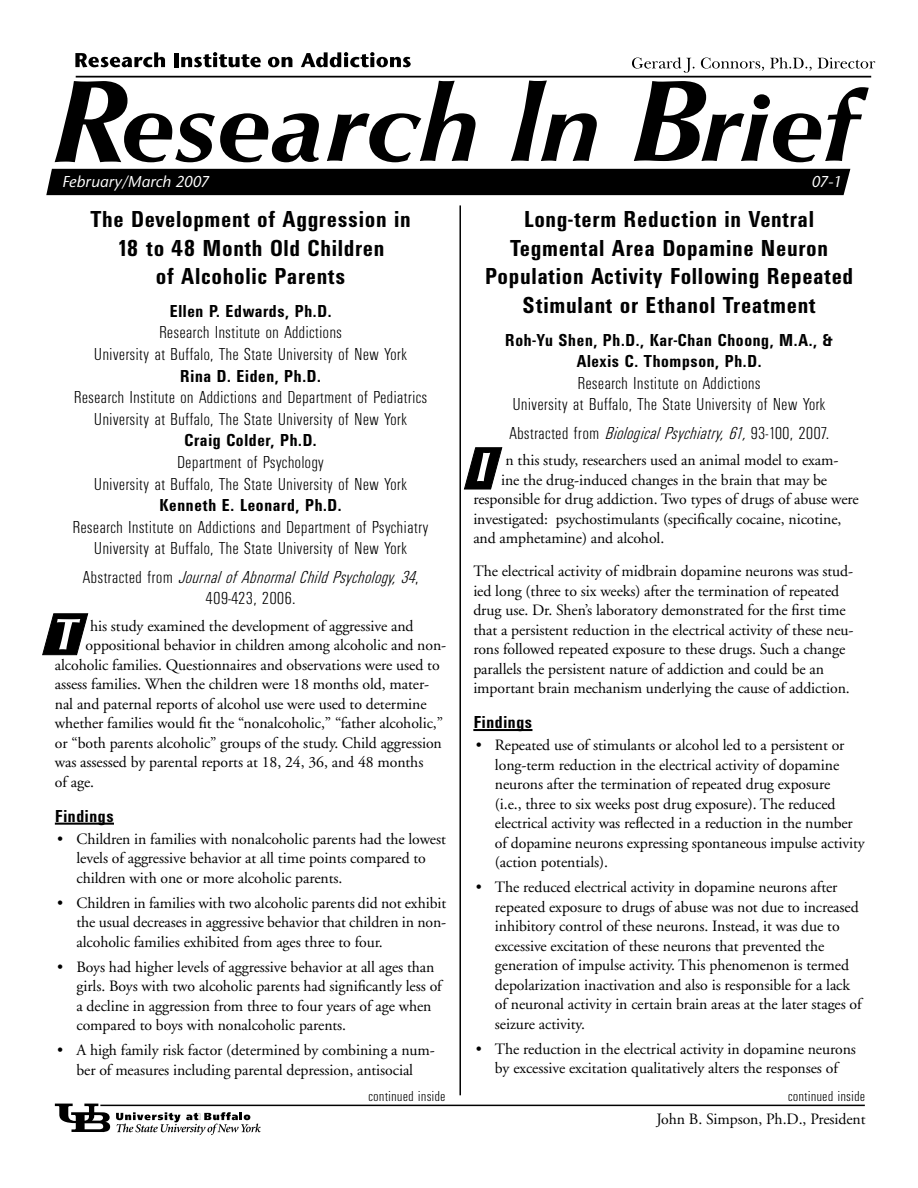
<style>
.page{position:relative;width:918px;height:1188px;background:#fff}
.page>*{position:absolute;margin:0;border:0;box-sizing:border-box;transform-origin:0 0}
.t1{font:24px/28.8px "Univers Bold Cond DTC";color:#000;text-align:center}
.author{font:18px/21.6px "Univers Light Cond DTC";color:#000;text-align:center}
.author-2{font:18px/21.6px "Univers Bold Cond DTC";color:#000;text-align:center}
.author-3{font:18px/21.6px "Univers Light Cond Obl DTC";color:#000;text-align:center}
.Subhead_1{font:18px "Univers Bold Cond DTC";color:#000}
.t2{font:16.5px "Stone Sans Medium Italic DTC";color:#fff}
.Bull{font:15.75px/19.5px "Adobe Garamond";letter-spacing:-.005em;color:#000}
.first_para{font:15.75px/19.5px "Adobe Garamond";letter-spacing:-.005em;color:#000}
.Para{font:15.75px "Adobe Garamond";letter-spacing:-.005em;color:#000}
.t3{font:15px "Univers Light Cond DTC";color:#000}
.s1{font-family:"Univers Light Cond Obl DTC"}
.s2{font-family:"Univers Light Cond DTC"}
</style>
<div class="page">
<svg style="left:42px;top:613px;width:46px;height:42px"></svg>
<svg style="left:55px;top:81px;width:264px;height:81px"></svg>
<svg style="left:327px;top:81px;width:149px;height:81px"></svg>
<svg style="left:511px;top:81px;width:86px;height:80px"></svg>
<svg style="left:75px;top:52px;width:90px;height:15px"></svg>
<hr style="left:174px;top:53px;width:4px;height:14px;background:#000">
<svg style="left:181px;top:52px;width:80px;height:15px"></svg>
<svg style="left:268px;top:57px;width:24px;height:10px"></svg>
<svg style="left:301px;top:52px;width:110px;height:15px"></svg>
<svg style="left:632px;top:57px;width:63px;height:16px"></svg>
<svg style="left:701px;top:57px;width:63px;height:14px"></svg>
<svg style="left:770px;top:57px;width:42px;height:14px"></svg>
<svg style="left:818px;top:58px;width:57px;height:11px"></svg>
<svg style="left:46px;top:168px;width:805px;height:28px;background:#111"></svg>
<svg style="left:634px;top:81px;width:235px;height:81px"></svg>
<hr style="left:76px;top:76px;width:795px;height:2px;background:#000">
<hr style="left:100px;top:1105px;width:765px;height:1px;background:#000">
<hr style="left:459px;top:205px;width:2px;height:890px;background:#000">
<svg style="left:464px;top:447px;width:38px;height:42px"></svg>
<svg style="left:55px;top:1104px;width:55px;height:28px"></svg>
<hr style="left:55px;top:823px;width:59px;height:2px;background:#000">
<hr style="left:473px;top:729px;width:59px;height:2px;background:#000">
<svg style="left:116px;top:1112px;width:145px;height:23px"></svg>
<p class="t2" style="left:62px;top:172px;width:149px">February/March 2007</p>
<p class="t2" style="left:812px;top:172px;width:32px">07-1</p>
<p class="t1" style="left:485px;top:204px;width:370px">Long-term Reduction in Ventral Tegmental Area Dopamine Neuron Population Activity Following Repeated Stimulant or Ethanol Treatment</p>
<p class="author-2" style="left:505px;top:329px;width:330px">Roh-Yu Shen, Ph.D., Kar-Chan Choong, M.A., &amp;<br>Alexis C. Thompson, Ph.D.</p>
<p class="author" style="left:578px;top:372px;width:185px">Research Institute on Addictions</p>
<p class="author" style="left:512px;top:394px;width:315px">University at Buffalo, The State University of New York</p>
<p class="author" style="left:509px;top:422px;width:322px">Abstracted from <span class="s1">Biological Psychiatry, 61,</span> 93-100, 2007.</p>
<p class="first_para" style="left:506px;top:451px;width:335px">n this study, researchers used an animal model to exam-</p>
<p class="first_para" style="left:501px;top:470px;width:328px">ine the drug-induced changes in the brain that may be</p>
<p class="first_para" style="left:473px;top:490px;width:387px">responsible for drug addiction. Two types of drugs of abuse were</p>
<p class="first_para" style="left:473px;top:509px;width:370px">investigated: psychostimulants (specifically cocaine, nicotine,</p>
<p class="first_para" style="left:473px;top:529px;width:192px">and amphetamine) and alcohol.</p>
<p class="first_para" style="left:473px;top:562px;width:382px">The electrical activity of midbrain dopamine neurons was stud&shy;ied long (three to six weeks) after the termination of repeated drug use. Dr. Shen’s laboratory demonstrated for the first time that a persistent reduction in the electrical activity of these neu&shy;rons followed repeated exposure to these drugs. Such a change parallels the persistent nature of addiction and could be an important brain mechanism underlying the cause of addiction.</p>
<p class="Subhead_1" style="left:473px;top:712px;width:61px">Findings</p>
<p class="Bull" style="left:495px;top:736px;width:371px;text-indent:-22px"><span class="s2">•</span> Repeated use of stimulants or alcohol led to a persistent or long-term reduction in the electrical activity of dopamine neurons after the termination of repeated drug exposure<br>(i.e., three to six weeks post drug exposure). The reduced electrical activity was reflected in a reduction in the number of dopamine neurons expressing spontaneous impulse activity (action potentials).</p>
<p class="Bull" style="left:495px;top:878px;width:368px;text-indent:-22px"><span class="s2">•</span> The reduced electrical activity in dopamine neurons after repeated exposure to drugs of abuse was not due to increased inhibitory control of these neurons. Instead, it was due to excessive excitation of these neurons that prevented the generation of impulse activity. This phenomenon is termed depolarization inactivation and also is responsible for a lack of neuronal activity in certain brain areas at the later stages of seizure activity.</p>
<p class="Bull" style="left:473px;top:1039px;width:384px;text-align:center"><span class="s2">•</span> The reduction in the electrical activity in dopamine neurons by excessive excitation qualitatively alters the responses of</p>
<p class="t1" style="left:90px;top:204px;width:322px">The Development of Aggression in<br>18 to 48 Month Old Children<br>of Alcoholic Parents</p>
<p class="author-2" style="left:169px;top:300px;width:164px">Ellen P. Edwards, Ph.D.</p>
<p class="author" style="left:159px;top:322px;width:185px">Research Institute on Addictions</p>
<p class="author" style="left:94px;top:343px;width:315px">University at Buffalo, The State University of New York</p>
<p class="author-2" style="left:180px;top:365px;width:143px">Rina D. Eiden, Ph.D.</p>
<p class="author" style="left:74px;top:387px;width:355px">Research Institute on Addictions and Department of Pediatrics<br>University at Buffalo, The State University of New York</p>
<p class="author-2" style="left:184px;top:430px;width:134px">Craig Colder, Ph.D.</p>
<p class="author" style="left:177px;top:451px;width:148px">Department of Psychology</p>
<p class="author" style="left:94px;top:473px;width:315px">University at Buffalo, The State University of New York</p>
<p class="author-2" style="left:159px;top:494px;width:184px">Kenneth E. Leonard, Ph.D.</p>
<p class="author" style="left:72px;top:516px;width:358px">Research Institute on Addictions and Department of Psychiatry</p>
<p class="author" style="left:94px;top:538px;width:315px">University at Buffalo, The State University of New York</p>
<p class="author-3" style="left:83px;top:566px;width:338px"><span class="s2">Abstracted from</span> Journal of Abnormal Child Psychology, 34<span class="s2">,<br>409-423, 2006.</span></p>
<p class="first_para" style="left:90px;top:616px;width:325px">his study examined the development of aggressive and</p>
<p class="first_para" style="left:86px;top:636px;width:362px">oppositional behavior in children among alcoholic and non-</p>
<p class="first_para" style="left:55px;top:655px;width:386px">alcoholic families. Questionnaires and observations were used to</p>
<p class="first_para" style="left:55px;top:675px;width:376px">assess families. When the children were 18 months old, mater-</p>
<p class="first_para" style="left:55px;top:694px;width:373px">nal and paternal reports of alcohol use were used to determine</p>
<p class="first_para" style="left:55px;top:714px;width:390px">whether families would fit the “nonalcoholic,” “father alcoholic,”</p>
<p class="first_para" style="left:55px;top:733px;width:389px">or “both parents alcoholic” groups of the study. Child aggression</p>
<p class="first_para" style="left:55px;top:753px;width:370px">was assessed by parental reports at 18, 24, 36, and 48 months</p>
<p class="first_para" style="left:55px;top:772px;width:41px">of age.</p>
<p class="Subhead_1" style="left:55px;top:806px;width:61px">Findings</p>
<p class="Bull" style="left:76px;top:830px;width:371px;text-indent:-22px"><span class="s2">•</span> Children in families with nonalcoholic parents had the lowest levels of aggressive behavior at all time points compared to children with one or more alcoholic parents.</p>
<p class="Bull" style="left:76px;top:894px;width:371px;text-align:justify;text-indent:-22px"><span class="s2">•</span> Children in families with two alcoholic parents did not exhibit the usual decreases in aggressive behavior that children in non&shy;alcoholic families exhibited from ages three to four.</p>
<p class="Bull" style="left:76px;top:957px;width:367px;text-indent:-22px"><span class="s2">•</span> Boys had higher levels of aggressive behavior at all ages than girls. Boys with two alcoholic parents had significantly less of a decline in aggression from three to four years of age when compared to boys with nonalcoholic parents.</p>
<p class="Bull" style="left:55px;top:1041px;width:382px;text-align:center"><span class="s2">•</span> A high family risk factor (determined by combining a num&shy;ber of measures including parental depression, antisocial</p>
<p class="t3" style="left:368px;top:1089px;width:79px">continued inside</p>
<p class="t3" style="left:788px;top:1088px;width:79px">continued inside</p>
<p class="Para" style="left:656px;top:1111px;width:211px">John B. Simpson, Ph.D., President</p>
</div>
